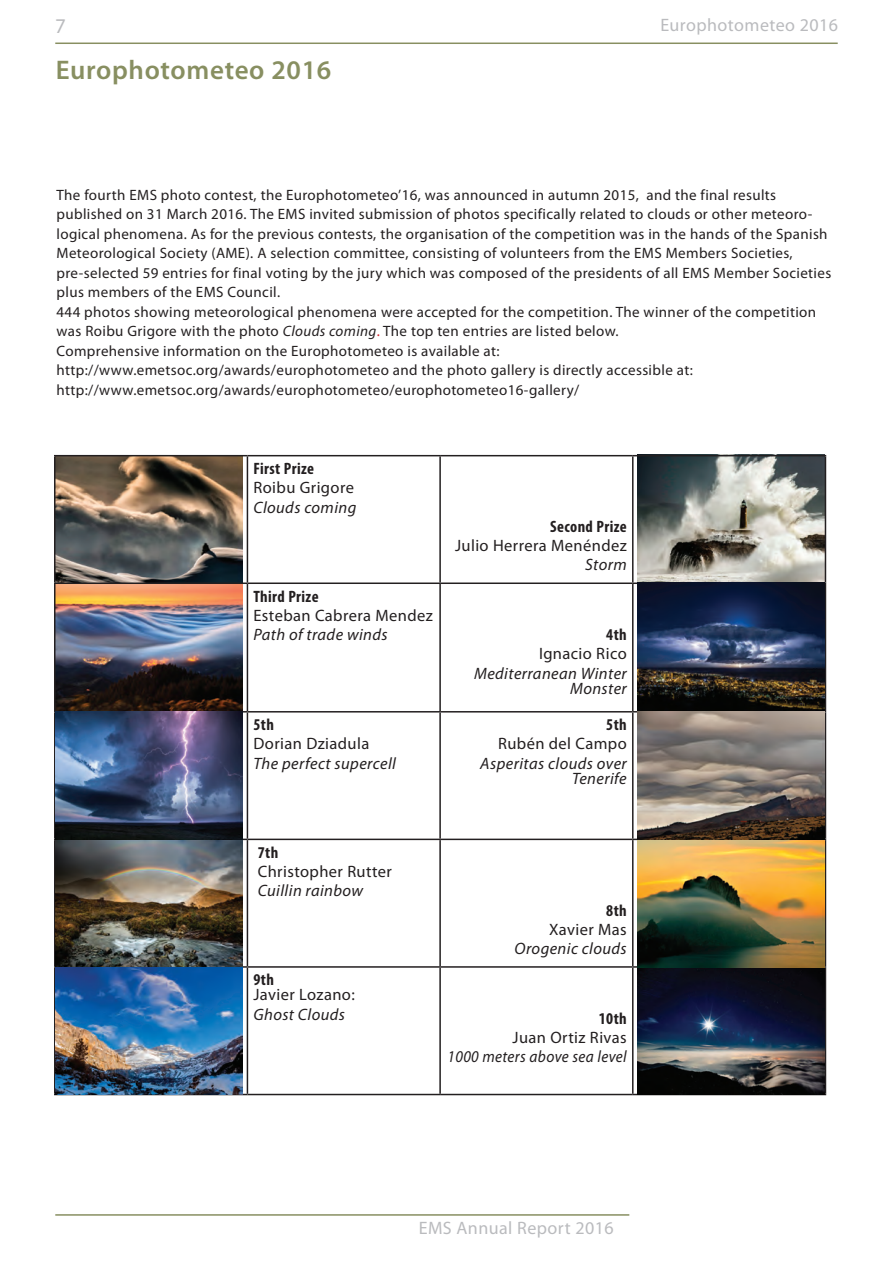
<style>
.page{position:relative;width:893px;height:1263px;background:#fff}
.page>*{position:absolute;margin:0;border:0;box-sizing:border-box;transform-origin:0 0}
.t1{font:600 27px "Myriad Pro";letter-spacing:.025em;color:#888f61}
.t2{font:21px "Myriad Pro";color:#babbbe}
.t3{font:18px "Myriad Pro";letter-spacing:.025em;color:#babbbe}
.t4{font:italic 16.5px/15px "Myriad Pro";letter-spacing:.025em;color:#231f20;text-align:right}
.t5{font:16.5px "Myriad Pro";letter-spacing:.025em;color:#231f20}
.t6{font:700 condensed 16.5px "Myriad Pro";letter-spacing:.025em;color:#231f20}
.t7{font:italic 16.5px "Myriad Pro";letter-spacing:.025em;color:#231f20;scale:.93 1}
.t8{font:15px/19.5px "Myriad Pro";letter-spacing:.025em;color:#231f20}
.s1{font-style:italic}
.s2{color:#d1232a}
</style>
<div class="page">
<hr style="left:55px;top:1214px;width:574px;height:2px;background:#888f61">
<hr style="left:55px;top:43px;width:783px;height:1px;background:#888f61">
<img style="left:56px;top:456px;width:186px;height:255px">
<img style="left:638px;top:456px;width:187px;height:126px">
<hr style="left:54px;top:455px;width:193px;height:1px;background:#231f20">
<hr style="left:54px;top:456px;width:2px;height:126px;background:#231f20">
<hr style="left:247px;top:455px;width:193px;height:1px;background:#231f20">
<hr style="left:247px;top:456px;width:1px;height:126px;background:#231f20">
<hr style="left:440px;top:455px;width:193px;height:1px;background:#231f20">
<hr style="left:439px;top:456px;width:2px;height:126px;background:#231f20">
<hr style="left:633px;top:455px;width:193px;height:1px;background:#231f20">
<hr style="left:632px;top:456px;width:1px;height:126px;background:#231f20">
<hr style="left:825px;top:456px;width:1px;height:126px;background:#231f20">
<hr style="left:54px;top:582px;width:193px;height:2px;background:#231f20">
<hr style="left:54px;top:584px;width:2px;height:127px;background:#231f20">
<hr style="left:247px;top:582px;width:193px;height:2px;background:#231f20">
<hr style="left:247px;top:584px;width:1px;height:127px;background:#231f20">
<hr style="left:440px;top:582px;width:193px;height:2px;background:#231f20">
<hr style="left:439px;top:584px;width:2px;height:127px;background:#231f20">
<hr style="left:633px;top:582px;width:193px;height:2px;background:#231f20">
<hr style="left:632px;top:584px;width:1px;height:127px;background:#231f20">
<hr style="left:825px;top:584px;width:1px;height:127px;background:#231f20">
<hr style="left:54px;top:711px;width:193px;height:1px;background:#231f20">
<hr style="left:54px;top:712px;width:2px;height:127px;background:#231f20">
<hr style="left:247px;top:711px;width:193px;height:1px;background:#231f20">
<hr style="left:247px;top:712px;width:1px;height:127px;background:#231f20">
<hr style="left:440px;top:711px;width:193px;height:1px;background:#231f20">
<hr style="left:439px;top:712px;width:2px;height:127px;background:#231f20">
<hr style="left:633px;top:711px;width:193px;height:1px;background:#231f20">
<hr style="left:632px;top:712px;width:1px;height:127px;background:#231f20">
<hr style="left:825px;top:712px;width:1px;height:127px;background:#231f20">
<hr style="left:54px;top:839px;width:193px;height:1px;background:#231f20">
<hr style="left:54px;top:840px;width:2px;height:126px;background:#231f20">
<hr style="left:247px;top:839px;width:193px;height:1px;background:#231f20">
<hr style="left:247px;top:840px;width:1px;height:126px;background:#231f20">
<hr style="left:440px;top:839px;width:193px;height:1px;background:#231f20">
<hr style="left:439px;top:840px;width:2px;height:126px;background:#231f20">
<hr style="left:633px;top:839px;width:193px;height:1px;background:#231f20">
<hr style="left:632px;top:840px;width:1px;height:126px;background:#231f20">
<hr style="left:825px;top:840px;width:1px;height:126px;background:#231f20">
<hr style="left:54px;top:966px;width:193px;height:2px;background:#231f20">
<hr style="left:54px;top:968px;width:2px;height:126px;background:#231f20">
<hr style="left:247px;top:966px;width:193px;height:2px;background:#231f20">
<hr style="left:247px;top:968px;width:1px;height:126px;background:#231f20">
<hr style="left:440px;top:966px;width:193px;height:2px;background:#231f20">
<hr style="left:439px;top:968px;width:2px;height:126px;background:#231f20">
<hr style="left:633px;top:966px;width:193px;height:2px;background:#231f20">
<hr style="left:632px;top:968px;width:1px;height:126px;background:#231f20">
<hr style="left:825px;top:968px;width:1px;height:126px;background:#231f20">
<hr style="left:54px;top:1094px;width:193px;height:1px;background:#231f20">
<hr style="left:247px;top:1094px;width:193px;height:1px;background:#231f20">
<hr style="left:440px;top:1094px;width:193px;height:1px;background:#231f20">
<hr style="left:633px;top:1094px;width:193px;height:1px;background:#231f20">
<img style="left:55px;top:712px;width:187px;height:382px">
<img style="left:638px;top:583px;width:187px;height:512px">
<h2 class="t2" style="left:55px;top:13px;width:12px">7</h2>
<h1 class="t1" style="left:56px;top:53px;width:277px">Europhotometeo 2016</h1>
<p class="t3" style="left:660px;top:13px;width:179px">Europhotometeo 2016</p>
<p class="t8" style="left:57px;top:185px;width:776px">The fourth EMS photo contest, the Europhotometeo’16, was announced in autumn 2015, and the final results published on 31 March 2016. The EMS invited submission of photos specifically related to clouds or other meteoro&shy;logical phenomena. As for the previous contests, the organisation of the competition was in the hands of the Spanish Meteorological Society (AME). A selection committee, consisting of volunteers from the EMS Members Societies, pre-selected 59 entries for final voting by the jury which was composed of the presidents of all EMS Member Societies plus members of the EMS Council.<br>444 photos showing meteorological phenomena were accepted for the competition. The winner of the competition was Roibu Grigore with the photo <span class="s1">Clouds coming</span><span class="s2">.</span> The top ten entries are listed below.<br>Comprehensive information on the Europhotometeo is available at: http://www.emetsoc.org/awards/europhotometeo and the photo gallery is directly accessible at: http://www.emetsoc.org/awards/europhotometeo/europhotometeo16-gallery/</p>
<p class="t6" style="left:253px;top:458px;width:62px">First Prize</p>
<p class="t5" style="left:253px;top:478px;width:102px">Roibu Grigore</p>
<p class="t4" style="left:253px;top:499px;width:105px">Clouds coming</p>
<p class="t6" style="left:550px;top:516px;width:78px">Second Prize</p>
<p class="t5" style="left:455px;top:535px;width:173px">Julio Herrera Menéndez</p>
<p class="t4" style="left:585px;top:557px;width:43px">Storm</p>
<p class="t6" style="left:253px;top:586px;width:67px">Third Prize</p>
<p class="t5" style="left:253px;top:605px;width:181px">Esteban Cabrera Mendez</p>
<p class="t4" style="left:253px;top:627px;width:136px">Path of trade winds</p>
<p class="t6" style="left:606px;top:624px;width:22px">4th</p>
<p class="t5" style="left:539px;top:644px;width:89px">Ignacio Rico</p>
<p class="t4" style="left:474px;top:665px;width:154px">Mediterranean Winter<br>Monster</p>
<p class="t6" style="left:253px;top:714px;width:22px">5th</p>
<p class="t5" style="left:253px;top:734px;width:117px">Dorian Dziadula</p>
<p class="t4" style="left:253px;top:755px;width:144px">The perfect supercell</p>
<p class="t6" style="left:606px;top:714px;width:22px">5th</p>
<p class="t5" style="left:498px;top:734px;width:130px">Rubén del Campo</p>
<p class="t4" style="left:480px;top:755px;width:148px">Asperitas clouds over<br>Tenerife</p>
<p class="t6" style="left:258px;top:842px;width:22px">7th</p>
<p class="t5" style="left:258px;top:861px;width:136px">Christopher Rutter</p>
<p class="t4" style="left:258px;top:883px;width:107px">Cuillin rainbow</p>
<p class="t6" style="left:606px;top:900px;width:22px">8th</p>
<p class="t5" style="left:549px;top:919px;width:79px">Xavier Mas</p>
<p class="t4" style="left:514px;top:941px;width:114px">Orogenic clouds</p>
<p class="t6" style="left:253px;top:969px;width:22px">9th</p>
<p class="t5" style="left:253px;top:985px;width:103px">Javier Lozano:</p>
<p class="t4" style="left:253px;top:1006px;width:93px">Ghost Clouds</p>
<p class="t6" style="left:599px;top:1008px;width:29px">10th</p>
<p class="t5" style="left:512px;top:1027px;width:116px">Juan Ortiz Rivas</p>
<p class="t7" style="left:447px;top:1046px;width:194px">1000 meters above sea level</p>
<p class="t3" style="left:419px;top:1217px;width:196px">EMS Annual Report 2016</p>
</div>
